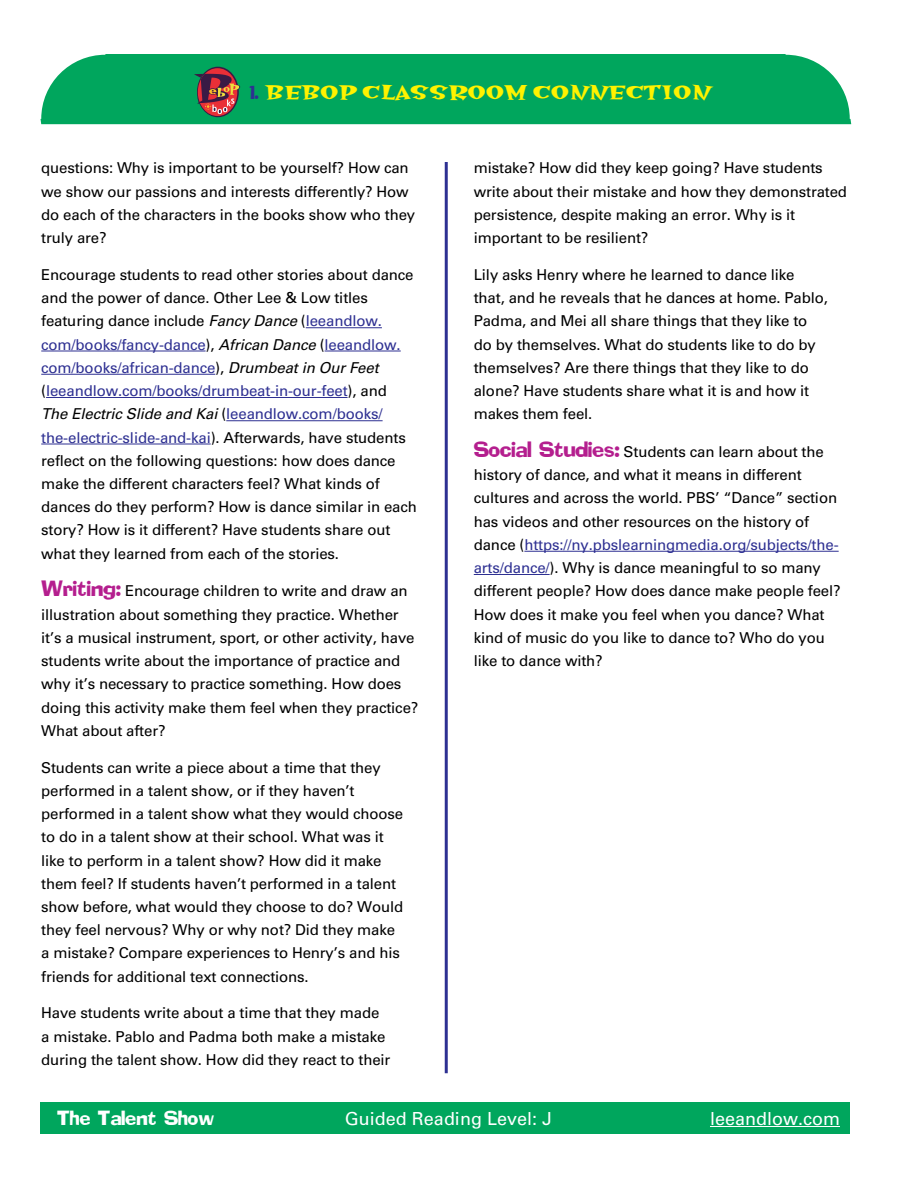
<style>
.page{position:relative;width:918px;height:1188px;background:#fff}
.page>*{position:absolute;margin:0;border:0;box-sizing:border-box;transform-origin:0 0}
.t1{font:700 22.5px "Hotsy Totsy";color:#fff200}
.t2{font:18px "Univers";color:#fff}
.t3{font:18px "Addled";color:#fff}
.t4{font:15px/23.2px "Univers";letter-spacing:-.01em;color:#000}
.s1{font-family:"Addled";font-weight:400;font-size:16.65px;color:#2e3092}
.s2{font-style:italic}
.s3{color:#2e3092}
.s4{font-family:"Addled";font-size:19.5px;color:#b41e8e}
</style>
<div class="page">
<div style="left:40px;top:54px;width:811px;height:70px;background:#00a65d"></div>
<hr style="left:445px;top:162px;width:3px;height:911px;background:#2e3092">
<div style="left:40px;top:1103px;width:810px;height:31px;background:#00a65d"></div>
<hr style="left:710px;top:1126px;width:130px;height:1px;background:#fff">
<svg style="left:198px;top:68px;width:39px;height:48px"></svg>
<svg style="left:194px;top:69px;width:46px;height:46px;background:#7b554a"></svg>
<hr style="left:306px;top:327px;width:76px;height:1px;background:#2e3092">
<hr style="left:41px;top:351px;width:165px;height:1px;background:#2e3092">
<hr style="left:325px;top:351px;width:76px;height:1px;background:#2e3092">
<hr style="left:41px;top:374px;width:174px;height:1px;background:#2e3092">
<hr style="left:46px;top:397px;width:302px;height:1px;background:#2e3092">
<hr style="left:226px;top:420px;width:157px;height:1px;background:#2e3092">
<hr style="left:41px;top:444px;width:170px;height:1px;background:#2e3092">
<hr style="left:524px;top:551px;width:315px;height:1px;background:#2e3092">
<hr style="left:474px;top:574px;width:76px;height:1px;background:#2e3092">
<h1 class="t1" style="left:249px;top:80px;width:463px"><span class="s1">1.</span> BEBOP CLASSROOM CONNECTION</h1>
<p class="t4" style="left:41px;top:156px;width:376px">questions: Why is important to be yourself? How can we show our passions and interests differently? How do each of the characters in the books show who they truly are?</p>
<p class="t4" style="left:41px;top:263px;width:377px">Encourage students to read other stories about dance and the power of dance. Other Lee &amp; Low titles featuring dance include <span class="s2">Fancy Dance</span> (<span class="s3">leeandlow. com/books/fancy-dance</span>), <span class="s2">African Dance</span> (<span class="s3">leeandlow. com/books/african-dance</span>), <span class="s2">Drumbeat in Our Feet </span>(<span class="s3">leeandlow.com/books/drumbeat-in-our-feet</span>), and<br><span class="s2">The Electric Slide and Kai</span> (<span class="s3">leeandlow.com/books/ the-electric-slide-and-kai</span>). Afterwards, have students reflect on the following questions: how does dance make the different characters feel? What kinds of dances do they perform? How is dance similar in each story? How is it different? Have students share out what they learned from each of the stories.</p>
<p class="t4" style="left:41px;top:579px;width:379px"><span class="s4">Writing:</span> Encourage children to write and draw an illustration about something they practice. Whether it’s a musical instrument, sport, or other activity, have students write about the importance of practice and why it’s necessary to practice something. How does doing this activity make them feel when they practice?<br>What about after?</p>
<p class="t4" style="left:41px;top:756px;width:364px">Students can write a piece about a time that they performed in a talent show, or if they haven’t performed in a talent show what they would choose to do in a talent show at their school. What was it like to perform in a talent show? How did it make them feel? If students haven’t performed in a talent show before, what would they choose to do? Would they feel nervous? Why or why not? Did they make a mistake? Compare experiences to Henry’s and his friends for additional text connections.</p>
<p class="t4" style="left:41px;top:1002px;width:351px">Have students write about a time that they made a mistake. Pablo and Padma both make a mistake during the talent show. How did they react to their</p>
<p class="t4" style="left:474px;top:156px;width:375px">mistake? How did they keep going? Have students write about their mistake and how they demonstrated persistence, despite making an error. Why is it important to be resilient?</p>
<p class="t4" style="left:474px;top:263px;width:356px">Lily asks Henry where he learned to dance like that, and he reveals that he dances at home. Pablo, Padma, and Mei all share things that they like to do by themselves. What do students like to do by themselves? Are there things that they like to do alone? Have students share what it is and how it makes them feel.</p>
<p class="t4" style="left:474px;top:440px;width:368px"><span class="s4">Social Studies:</span> Students can learn about the history of dance, and what it means in different cultures and across the world. PBS’ “Dance” section has videos and other resources on the history of dance (<span class="s3">https://ny.pbslearningmedia.org/subjects/the&shy;arts/dance/</span>). Why is dance meaningful to so many different people? How does dance make people feel?<br>How does it make you feel when you dance? What kind of music do you like to dance to? Who do you like to dance with?</p>
<p class="t3" style="left:57px;top:1106px;width:159px">The Talent Show</p>
<p class="t2" style="left:345px;top:1108px;width:209px">Guided Reading Level: J</p>
<p class="t2" style="left:710px;top:1108px;width:132px">leeandlow.com</p>
</div>
